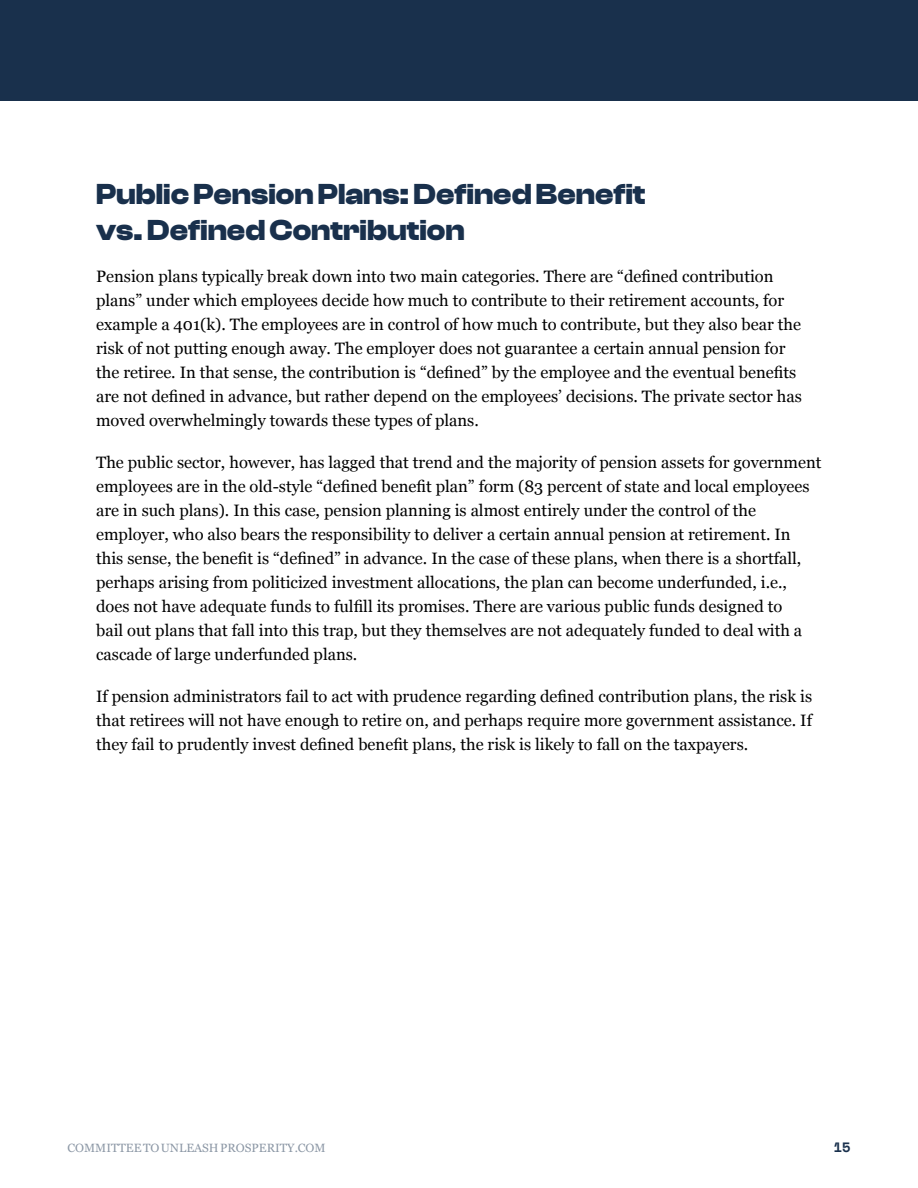
<style>
.page{position:relative;width:918px;height:1188px;background:#fff}
.page>*{position:absolute;margin:0;border:0;box-sizing:border-box;transform-origin:0 0}
.t1{font:700 30px/36px "Clash Display";color:#19304c}
.t2{font:16.5px/24px "Georgia";color:#000}
.t3{font:700 13.5px "Space Mono";color:#19304c}
.t4{font:12px "Georgia";color:#19304c}
</style>
<div class="page">
<div style="left:0;top:0;width:918px;height:101px;background:#19304c"></div>
<h1 class="t1" style="left:96px;top:176px;width:551px">Public Pension Plans: Defined Benefit vs. Defined Contribution</h1>
<p class="t2" style="left:96px;top:263px;width:707px">Pension plans typically break down into two main categories. There are “defined contribution plans” under which employees decide how much to contribute to their retirement accounts, for example a 401(k). The employees are in control of how much to contribute, but they also bear the risk of not putting enough away. The employer does not guarantee a certain annual pension for the retiree. In that sense, the contribution is “defined” by the employee and the eventual benefits are not defined in advance, but rather depend on the employees’ decisions. The private sector has moved overwhelmingly towards these types of plans.</p>
<p class="t2" style="left:96px;top:449px;width:727px">The public sector, however, has lagged that trend and the majority of pension assets for government employees are in the old-style “defined benefit plan” form (83 percent of state and local employees are in such plans). In this case, pension planning is almost entirely under the control of the employer, who also bears the responsibility to deliver a certain annual pension at retirement. In this sense, the benefit is “defined” in advance. In the case of these plans, when there is a shortfall, perhaps arising from politicized investment allocations, the plan can become underfunded, i.e., does not have adequate funds to fulfill its promises. There are various public funds designed to<br>bail out plans that fall into this trap, but they themselves are not adequately funded to deal with a cascade of large underfunded plans.</p>
<p class="t2" style="left:96px;top:684px;width:718px;text-align:justify">If pension administrators fail to act with prudence regarding defined contribution plans, the risk is that retirees will not have enough to retire on, and perhaps require more government assistance. If they fail to prudently invest defined benefit plans, the risk is likely to fall on the taxpayers.</p>
<p class="t4" style="left:68px;top:1139px;width:260px">COMMITTEETOUNLEASHPROSPERITY.COM</p>
<p class="t3" style="left:834px;top:1137px;width:18px">15</p>
</div>
